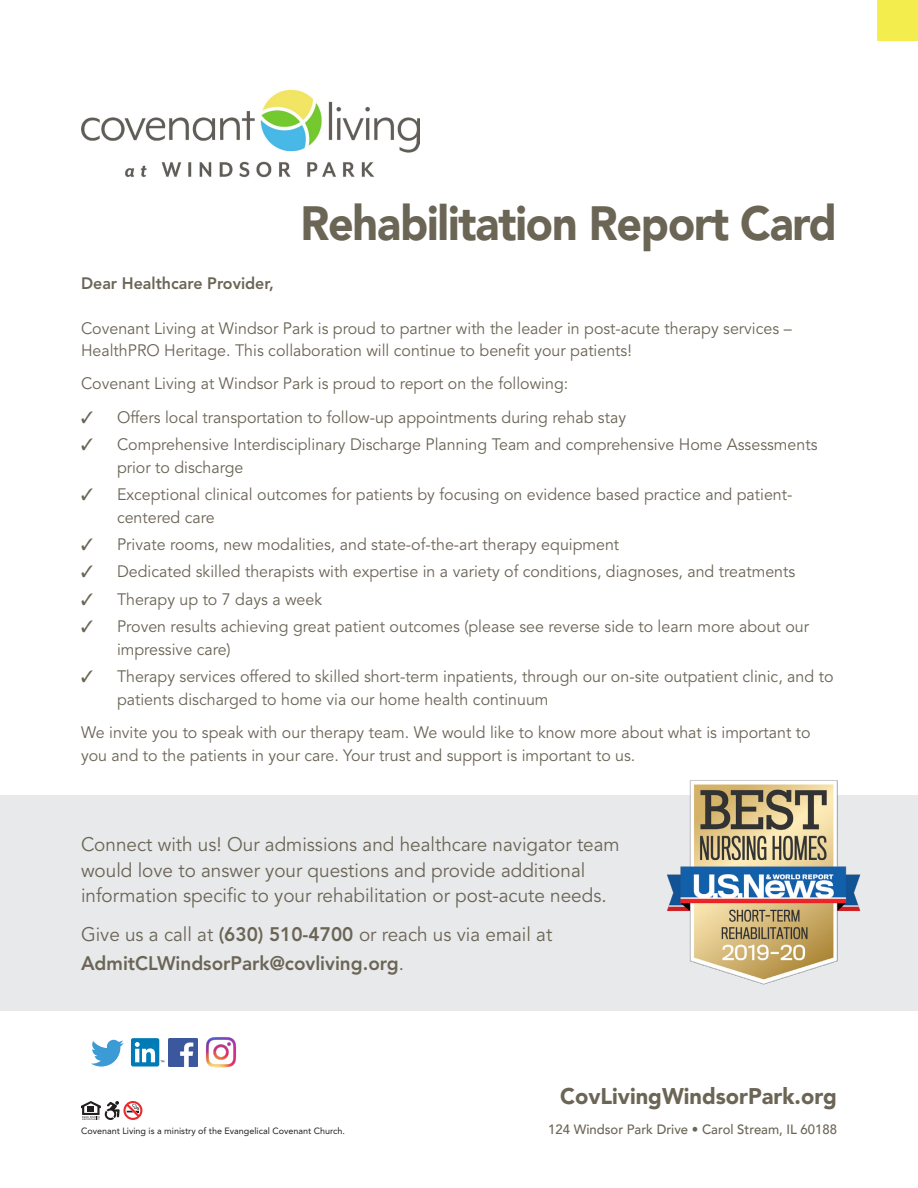
<style>
.page{position:relative;width:918px;height:1188px;background:#fff}
.page>*{position:absolute;margin:0;border:0;box-sizing:border-box;transform-origin:0 0}
.t1{font:900 48px "Avenir";letter-spacing:-.025em;color:#6b6556;scale:.93 1}
.t2{font:900 22.5px "Avenir LT Std";color:#6b6556}
.t3{font:19.5px/25.5px "Avenir LT Std";color:#6b6556}
.t4{font:800 19.5px/28.5px "Avenir LT Std";color:#6b6556}
.t5{font:16.5px/22.5px "Avenir LT Std";color:#6b6556}
.t6{font:800 16.5px "Avenir LT Std";color:#6b6556}
.t7{font:500 13.5px "Avenir";color:#6b6556}
.ParaStyle08-Leading{font:9px "Avenir LT Std";color:#231f20}
.s1{font-weight:400}
</style>
<div class="page">
<div style="left:878px;top:0;width:40px;height:40px;background:#f3ed4e"></div>
<svg style="left:81px;top:1101px;width:61px;height:19px"></svg>
<img style="left:206px;top:1037px;width:31px;height:31px">
<div style="left:131px;top:1038px;width:28px;height:28px;background:#007bb6;border-radius:2px"></div>
<svg style="left:135px;top:1042px;width:20px;height:20px"></svg>
<svg style="left:91px;top:1040px;width:33px;height:27px"></svg>
<img style="left:169px;top:1038px;width:28px;height:28px">
<div style="left:0;top:795px;width:918px;height:216px;background:#e6e7e9"></div>
<img style="left:667px;top:780px;width:194px;height:205px">
<img style="left:81px;top:89px;width:338px;height:89px">
<p class="t1" style="left:300px;top:182px;width:579px">Rehabilitation Report Card</p>
<p class="t6" style="left:81px;top:273px;width:194px">Dear Healthcare Provider,</p>
<p class="t5" style="left:81px;top:317px;width:712px">Covenant Living at Windsor Park is proud to partner with the leader in post-acute therapy services –<br>HealthPRO Heritage. This collaboration will continue to benefit your patients!</p>
<p class="t5" style="left:81px;top:373px;width:489px">Covenant Living at Windsor Park is proud to report on the following:</p>
<p class="t5" style="left:81px;top:406px;width:547px">✓ Offers local transportation to follow-up appointments during rehab stay</p>
<p class="t5" style="left:117px;top:434px;width:702px;text-indent:-36px">✓ Comprehensive Interdisciplinary Discharge Planning Team and comprehensive Home Assessments prior to discharge</p>
<p class="t5" style="left:117px;top:484px;width:677px;text-indent:-36px">✓ Exceptional clinical outcomes for patients by focusing on evidence based practice and patient&shy;centered care</p>
<p class="t5" style="left:81px;top:534px;width:540px">✓ Private rooms, new modalities, and state-of-the-art therapy equipment</p>
<p class="t5" style="left:81px;top:561px;width:716px">✓ Dedicated skilled therapists with expertise in a variety of conditions, diagnoses, and treatments</p>
<p class="t5" style="left:81px;top:588px;width:243px">✓ Therapy up to 7 days a week</p>
<p class="t5" style="left:117px;top:616px;width:694px;text-indent:-36px">✓ Proven results achieving great patient outcomes (please see reverse side to learn more about our impressive care)</p>
<p class="t5" style="left:117px;top:666px;width:718px;text-indent:-36px">✓ Therapy services offered to skilled short-term inpatients, through our on-site outpatient clinic, and to patients discharged to home via our home health continuum</p>
<p class="t5" style="left:81px;top:722px;width:731px">We invite you to speak with our therapy team. We would like to know more about what is important to you and to the patients in your care. Your trust and support is important to us.</p>
<p class="t3" style="left:81px;top:832px;width:540px">Connect with us! Our admissions and healthcare navigator team would love to answer your questions and provide additional information specific to your rehabilitation or post-acute needs.</p>
<p class="t4" style="left:81px;top:920px;width:473px"><span class="s1">Give us a call at</span> (630) 510-4700 <span class="s1">or reach us via email at<br></span>AdmitCLWindsorPark@covliving.org<span class="s1">.</span></p>
<p class="t2" style="left:560px;top:1083px;width:278px">CovLivingWindsorPark.org</p>
<p class="ParaStyle08-Leading" style="left:81px;top:1126px;width:265px">Covenant Living is a ministry of the Evangelical Covenant Church.</p>
<p class="t7" style="left:548px;top:1118px;width:290px">124 Windsor Park Drive • Carol Stream, IL 60188</p>
</div>
